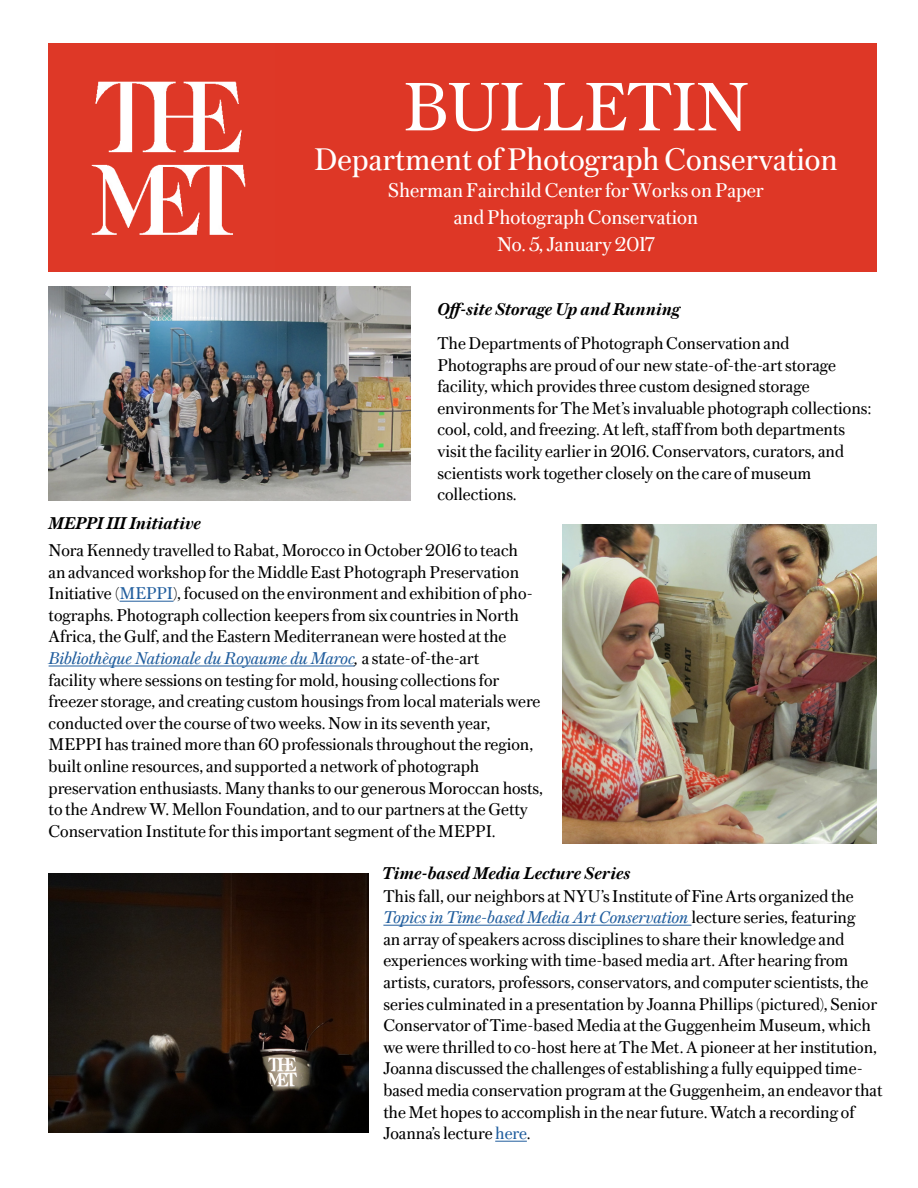
<style>
.page{position:relative;width:918px;height:1188px;background:#fff}
.page>*{position:absolute;margin:0;border:0;box-sizing:border-box;transform-origin:0 0}
.t1{font:72px "The Met Serif Office";color:#fff}
.t2{font:33px "The Met Serif Office";color:#fff}
.t3{font:21px/27px "The Met Serif Office";color:#fff;text-align:center}
.t4{font:18px/21.6px "The Met Serif Office";color:#000}
.t5{font:italic 700 18px "The Met Serif Office";color:#000}
.s1{color:#215e9e}
.s2{font-style:italic;color:#215e9e}
.s3{font-style:italic}
</style>
<div class="page">
<img style="left:53px;top:43px;width:222px;height:229px">
<div style="left:275px;top:43px;width:602px;height:229px;background:#de3726"></div>
<img style="left:49px;top:286px;width:361px;height:215px">
<img style="left:563px;top:524px;width:314px;height:319px">
<hr style="left:120px;top:601px;width:54px;height:1px;background:#215e9e">
<hr style="left:49px;top:666px;width:306px;height:1px;background:#215e9e">
<img style="left:49px;top:874px;width:320px;height:258px">
<hr style="left:383px;top:925px;width:309px;height:1px;background:#215e9e">
<hr style="left:495px;top:1141px;width:32px;height:1px;background:#215e9e">
<h1 class="t1" style="left:404px;top:57px;width:346px">BULLETIN</h1>
<h2 class="t2" style="left:314px;top:137px;width:525px">Department of Photograph Conservation</h2>
<p class="t3" style="left:388px;top:176px;width:377px">Sherman Fairchild Center for Works on Paper and Photograph Conservation<br>No. 5, January 2017</p>
<p class="t5" style="left:437px;top:296px;width:244px">Off-site Storage Up and Running</p>
<p class="t5" style="left:49px;top:510px;width:154px">MEPPI III Initiative</p>
<p class="t4" style="left:437px;top:332px;width:436px">The Departments of Photograph Conservation and Photographs are proud of our new state-of-the-art storage facility, which provides three custom designed storage environments for The Met’s invaluable photograph collections: cool, cold, and freezing. At left, staff from both departments visit the facility earlier in 2016. Conservators, curators, and scientists work together closely on the care of museum collections.</p>
<p class="t4" style="left:49px;top:539px;width:496px">Nora Kennedy travelled to Rabat, Morocco in October 2016 to teach<br>an advanced workshop for the Middle East Photograph Preservation Initiative (<span class="s1">MEPPI</span>), focused on the environment and exhibition of pho&shy;tographs. Photograph collection keepers from six countries in North Africa, the Gulf, and the Eastern Mediterranean were hosted at the <span class="s2">Bibliothèque Nationale du Royaume du Maroc</span><span class="s3">,</span> a state-of-the-art<br>facility where sessions on testing for mold, housing collections for freezer storage, and creating custom housings from local materials were conducted over the course of two weeks. Now in its seventh year, MEPPI has trained more than 60 professionals throughout the region, built online resources, and supported a network of photograph preservation enthusiasts. Many thanks to our generous Moroccan hosts, to the Andrew W. Mellon Foundation, and to our partners at the Getty Conservation Institute for this important segment of the MEPPI.</p>
<p class="t5" style="left:382px;top:860px;width:249px">Time-based Media Lecture Series</p>
<p class="t4" style="left:383px;top:884px;width:501px">This fall, our neighbors at NYU’s Institute of Fine Arts organized the <span class="s2">Topics in Time-based Media Art Conservation</span> lecture series, featuring<br>an array of speakers across disciplines to share their knowledge and experiences working with time-based media art. After hearing from artists, curators, professors, conservators, and computer scientists, the series culminated in a presentation by Joanna Phillips (pictured), Senior Conservator of Time-based Media at the Guggenheim Museum, which we were thrilled to co-host here at The Met. A pioneer at her institution, Joanna discussed the challenges of establishing a fully equipped time&shy;based media conservation program at the Guggenheim, an endeavor that the Met hopes to accomplish in the near future. Watch a recording of Joanna’s lecture <span class="s1">here</span>.</p>
</div>
